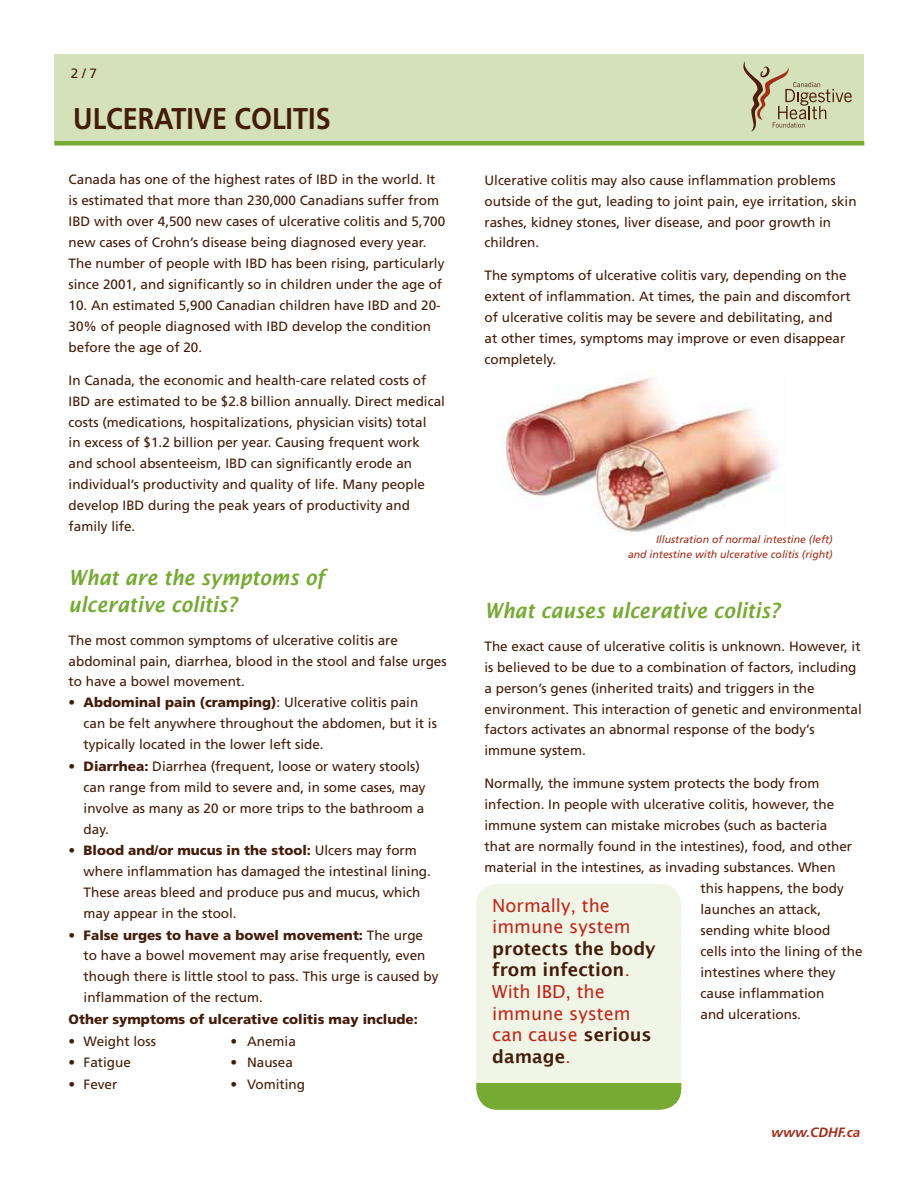
<style>
.page{position:relative;width:918px;height:1188px;background:#fff}
.page>*{position:absolute;margin:0;border:0;box-sizing:border-box;transform-origin:0 0}
.t1{font:700 30px "Frutiger";color:#441c09;scale:.9 1}
.t2{font:italic 600 21px/27px "Lucida Sans";color:#76aa33;scale:.9 1}
.t3{font:600 18px/21.6px "Lucida Sans";color:#441c09}
.t4{font:18px/21.6px "Lucida Sans";color:#c1261b}
.t5{font:13.5px/20.9px "Frutiger";color:#441c09}
.t6{font:900 13.5px "Frutiger";color:#441c09}
.t7{font:italic 700 13.5px "Frutiger";color:#a12d19}
.t8{font:italic 10.5px/15px "Frutiger";color:#a12d17;text-align:right}
.s1{font-weight:900}
.s2{font-weight:400;color:#c1261b}
.s3{color:#fff}
</style>
<div class="page">
<div style="left:54px;top:54px;width:810px;height:88px;background:#d5e2b9"></div>
<div style="left:54px;top:141px;width:810px;height:5px;background:#76aa33"></div>
<svg style="left:743px;top:61px;width:109px;height:71px"></svg>
<img style="left:501px;top:378px;width:278px;height:155px">
<div style="left:476px;top:884px;width:205px;height:226px;background:#f0f5e6;border-radius:22px"></div>
<div style="left:476px;top:1083px;width:205px;height:27px;background:#76aa33"></div>
<p class="t5" style="left:71px;top:63px;width:28px">2 / 7</p>
<h1 class="t1" style="left:73px;top:101px;width:288px">ULCERATIVE COLITIS</h1>
<p class="t5" style="left:69px;top:169px;width:378px">Canada has one of the highest rates of IBD in the world. It is estimated that more than 230,000 Canadians suffer from IBD with over 4,500 new cases of ulcerative colitis and 5,700 new cases of Crohn’s disease being diagnosed every year.<br>The number of people with IBD has been rising, particularly since 2001, and significantly so in children under the age of</p>
<p class="t5" style="left:69px;top:295px;width:374px">10. An estimated 5,900 Canadian children have IBD and 20-<br>30% of people diagnosed with IBD develop the condition before the age of 20.</p>
<p class="t5" style="left:69px;top:370px;width:378px">In Canada, the economic and health-care related costs of IBD are estimated to be $2.8 billion annually. Direct medical costs (medications, hospitalizations, physician visits) total<br>in excess of $1.2 billion per year. Causing frequent work and school absenteeism, IBD can significantly erode an individual’s productivity and quality of life. Many people develop IBD during the peak years of productivity and family life.</p>
<h2 class="t2" style="left:69px;top:564px;width:286px">What are the symptoms of ulcerative colitis?</h2>
<p class="t5" style="left:69px;top:630px;width:380px">The most common symptoms of ulcerative colitis are abdominal pain, diarrhea, blood in the stool and false urges to have a bowel movement.</p>
<p class="t5" style="left:84px;top:692px;width:355px;text-indent:-15px">• <span class="s1">Abdominal pain (cramping)</span>: Ulcerative colitis pain can be felt anywhere throughout the abdomen, but it is typically located in the lower left side.</p>
<p class="t5" style="left:84px;top:756px;width:344px;text-indent:-15px">• <span class="s1">Diarrhea:</span> Diarrhea (frequent, loose or watery stools) can range from mild to severe and, in some cases, may involve as many as 20 or more trips to the bathroom a day.</p>
<p class="t5" style="left:84px;top:840px;width:349px;text-indent:-15px">• <span class="s1">Blood and/or mucus in the stool:</span> Ulcers may form where inflammation has damaged the intestinal lining.<br>These areas bleed and produce pus and mucus, which may appear in the stool.</p>
<p class="t5" style="left:84px;top:925px;width:356px;text-indent:-15px">• <span class="s1">False urges to have a bowel movement:</span> The urge to have a bowel movement may arise frequently, even though there is little stool to pass. This urge is caused by inflammation of the rectum.</p>
<p class="t6" style="left:69px;top:1011px;width:351px">Other symptoms of ulcerative colitis may include:</p>
<p class="t5" style="left:69px;top:1030px;width:89px">• Weight loss</p>
<p class="t5" style="left:231px;top:1030px;width:67px">• Anemia</p>
<p class="t5" style="left:69px;top:1052px;width:64px">• Fatigue</p>
<p class="t5" style="left:231px;top:1052px;width:64px">• Nausea</p>
<p class="t5" style="left:69px;top:1074px;width:50px">• Fever</p>
<p class="t5" style="left:231px;top:1074px;width:76px">• Vomiting</p>
<p class="t5" style="left:485px;top:170px;width:374px">Ulcerative colitis may also cause inflammation problems outside of the gut, leading to joint pain, eye irritation, skin rashes, kidney stones, liver disease, and poor growth in children.</p>
<p class="t5" style="left:485px;top:265px;width:368px">The symptoms of ulcerative colitis vary, depending on the extent of inflammation. At times, the pain and discomfort of ulcerative colitis may be severe and debilitating, and<br>at other times, symptoms may improve or even disappear completely.</p>
<p class="t8" style="left:628px;top:532px;width:206px">Illustration of normal intestine (left)<br>and intestine with ulcerative colitis (right)</p>
<h2 class="t2" style="left:484px;top:597px;width:330px">What causes ulcerative colitis?</h2>
<p class="t5" style="left:484px;top:636px;width:379px">The exact cause of ulcerative colitis is unknown. However, it is believed to be due to a combination of factors, including a person’s genes (inherited traits) and triggers in the environment. This interaction of genetic and environmental factors activates an abnormal response of the body’s immune system.</p>
<p class="t5" style="left:484px;top:773px;width:337px">Normally, the immune system protects the body from</p>
<p class="t5" style="left:484px;top:794px;width:351px">infection. In people with ulcerative colitis, however, the</p>
<p class="t5" style="left:484px;top:815px;width:344px">immune system can mistake microbes (such as bacteria</p>
<p class="t5" style="left:484px;top:836px;width:369px">that are normally found in the intestines), food, and other</p>
<p class="t5" style="left:484px;top:857px;width:353px">material in the intestines, as invading substances. When</p>
<p class="t5" style="left:700px;top:878px;width:145px">this happens, the body</p>
<p class="t5" style="left:700px;top:899px;width:122px">launches an attack,</p>
<p class="t5" style="left:700px;top:920px;width:131px">sending white blood</p>
<p class="t5" style="left:700px;top:941px;width:164px">cells into the lining of the</p>
<p class="t5" style="left:700px;top:962px;width:137px">intestines where they</p>
<p class="t5" style="left:700px;top:983px;width:125px">cause inflammation</p>
<p class="t5" style="left:700px;top:1003px;width:102px">and ulcerations.</p>
<h3 class="t4" style="left:492px;top:894px;width:140px">Normally, the immune system</h3>
<h3 class="t3" style="left:492px;top:938px;width:165px">protects the body from infection<span class="s2">.<br>With IBD, the immune system can cause</span> serious damage<span class="s2">.</span></h3>
<p class="t7" style="left:736px;top:1124px;width:131px"><span class="s3">&lt;http://</span>www.cdhf.ca<span class="s3">&gt;</span></p>
</div>
